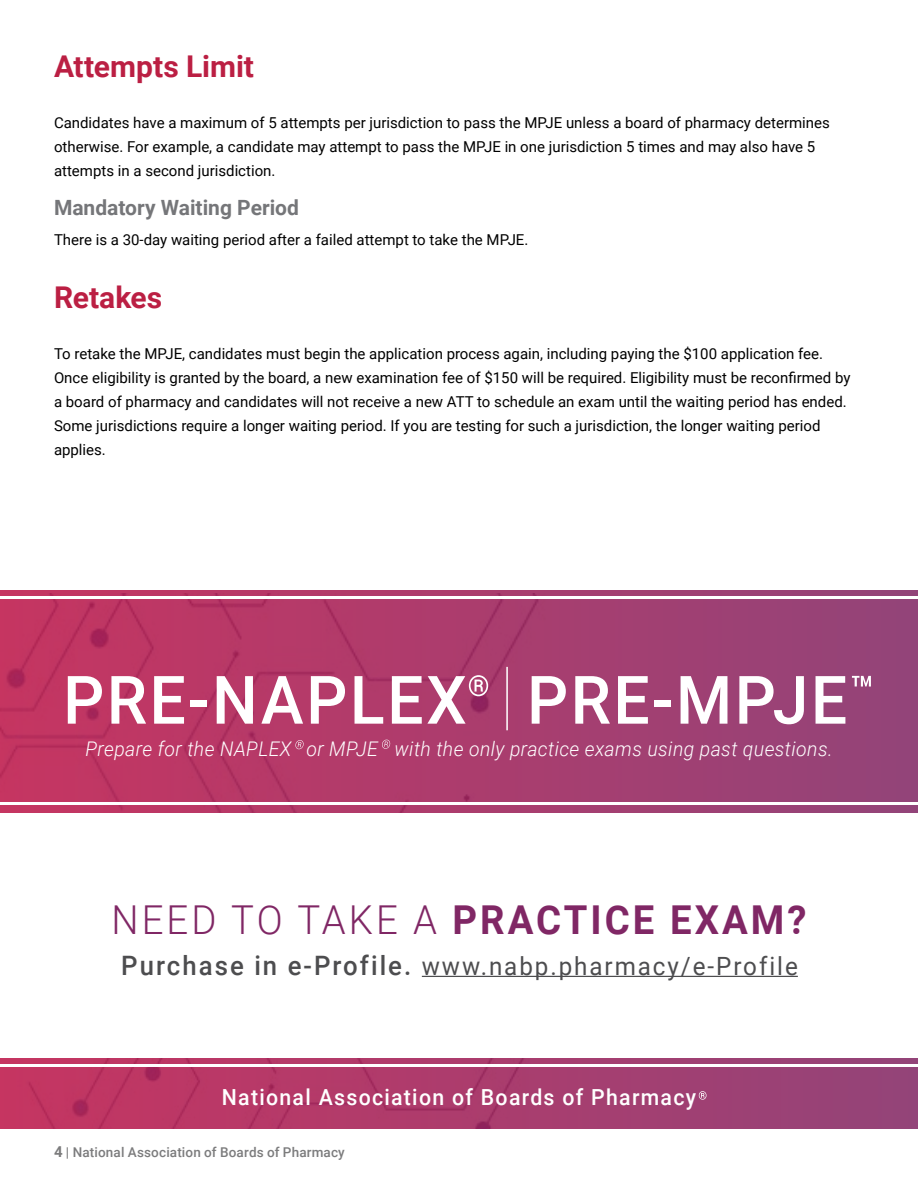
<style>
.page{position:relative;width:918px;height:1188px;background:#fff}
.page>*{position:absolute;margin:0;border:0;box-sizing:border-box;transform-origin:0 0}
.t1{font:500 66.9px "Roboto";letter-spacing:.04em;color:#fff;scale:.96 1}
.t2{font:700 39.9px "Roboto";letter-spacing:.08em;color:#802765;scale:.96 1}
.t3{font:700 30px "Roboto";letter-spacing:-.005em;color:#bb1f43}
.t4{font:25.2px "Roboto";letter-spacing:.08em;color:#4d4d4f;scale:.96 1}
.t5{font:500 22.2px "Roboto";letter-spacing:.06em;color:#fff;scale:.96 1}
.t6{font:700 21px "Roboto";color:#757679}
.t7{font:italic 300 20.25px "Roboto";letter-spacing:.02em;color:#fff;scale:.96 1}
.t8{font:15px/24px "Roboto";color:#000}
.t9{font:500 13.5px "Roboto";letter-spacing:.01em;color:#7c7c7d}
.s1{font-weight:300}
.s2{font-weight:500;font-size:26.7px}
.s3{font-weight:700;font-size:15px}
</style>
<div class="page">
<svg style="left:0;top:590px;width:918px;height:222px;background:#ac3d6d"></svg>
<svg style="left:295px;top:740px;width:9px;height:9px"></svg>
<svg style="left:382px;top:740px;width:8px;height:9px"></svg>
<svg style="left:852px;top:676px;width:19px;height:11px"></svg>
<svg style="left:469px;top:675px;width:19px;height:21px"></svg>
<svg style="left:0;top:1058px;width:918px;height:70px;background:#ac3e6e"></svg>
<hr style="left:0;top:803px;width:918px;height:2px;background:#fff">
<hr style="left:0;top:597px;width:918px;height:2px;background:#fff">
<hr style="left:0;top:1064px;width:918px;height:2px;background:#fff">
<svg style="left:699px;top:1091px;width:8px;height:9px"></svg>
<hr style="left:422px;top:976px;width:376px;height:1px;background:#4d4d4f">
<hr style="left:506px;top:667px;width:2px;height:63px;background:#fff">
<h3 class="t3" style="left:54px;top:45px;width:202px">Attempts Limit</h3>
<p class="t8" style="left:54px;top:110px;width:777px">Candidates have a maximum of 5 attempts per jurisdiction to pass the MPJE unless a board of pharmacy determines otherwise. For example, a candidate may attempt to pass the MPJE in one jurisdiction 5 times and may also have 5 attempts in a second jurisdiction.</p>
<h3 class="t6" style="left:54px;top:192px;width:246px">Mandatory Waiting Period</h3>
<p class="t8" style="left:54px;top:227px;width:476px">There is a 30-day waiting period after a failed attempt to take the MPJE.</p>
<h3 class="t3" style="left:54px;top:277px;width:110px">Retakes</h3>
<p class="t8" style="left:54px;top:341px;width:798px">To retake the MPJE, candidates must begin the application process again, including paying the $100 application fee.<br>Once eligibility is granted by the board, a new examination fee of $150 will be required. Eligibility must be reconfirmed by a board of pharmacy and candidates will not receive a new ATT to schedule an exam until the waiting period has ended.<br>Some jurisdictions require a longer waiting period. If you are testing for such a jurisdiction, the longer waiting period applies.</p>
<h1 class="t1" style="left:63px;top:653px;width:818px">PRE-NAPLEX PRE-MPJE</h1>
<h3 class="t7" style="left:86px;top:735px;width:780px">Prepare for the NAPLEX or MPJE with the only practice exams using past questions.</h3>
<h2 class="t2" style="left:112px;top:892px;width:726px"><span class="s1">NEED TO TAKE A</span> PRACTICE EXAM?</h2>
<h3 class="t4" style="left:121px;top:948px;width:706px"><span class="s2">Purchase in e-Profile.</span> www.nabp.pharmacy/e-Profile</h3>
<h3 class="t5" style="left:222px;top:1081px;width:496px">National Association of Boards of Pharmacy</h3>
<p class="t9" style="left:54px;top:1143px;width:292px"><span class="s3">4</span> | National Association of Boards of Pharmacy</p>
</div>
